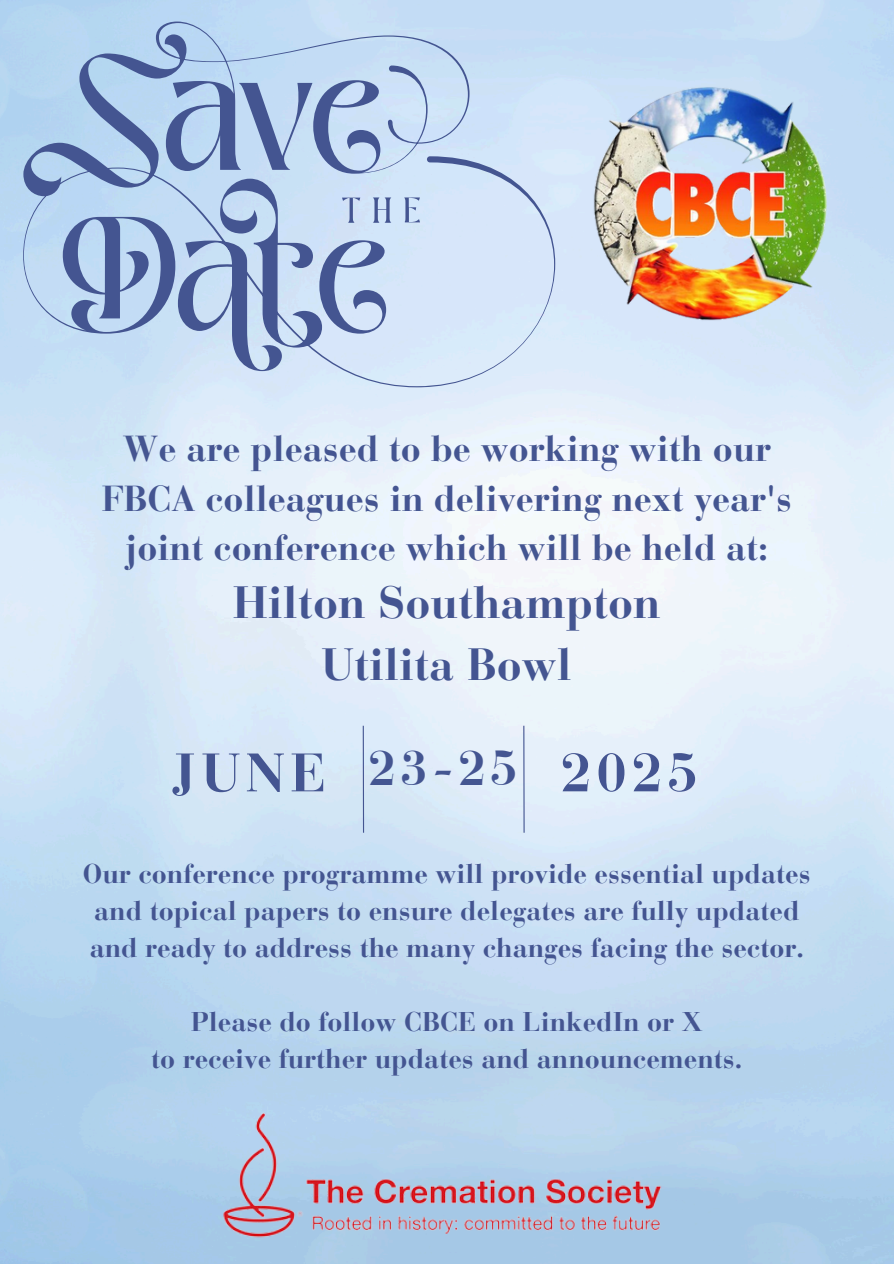
<style>
.page{position:relative;width:894px;height:1264px;background:#fff}
.page>*{position:absolute;margin:0;border:0;box-sizing:border-box;transform-origin:0 0}
.t1{font:700 53.7px "Bauer Bodoni Pro";letter-spacing:.105em;color:#445591}
.t2{font:700 48px "Bauer Bodoni Pro";color:#445591}
.t3{font:700 45px/61.8px "Bauer Bodoni Pro";color:#445591;text-align:center}
.t4{font:700 36px/49.5px "Bauer Bodoni Pro";color:#445591;text-align:center}
.t5{font:700 27px/37.2px "Bauer Bodoni Pro";color:#445591}
</style>
<div class="page">
<img style="left:0;top:0;width:893px;height:1263px">
<svg style="left:23px;top:22px;width:532px;height:365px;background:#b5cbe7"></svg>
<img style="left:216px;top:1108px;width:460px;height:131px">
<hr style="left:362px;top:725px;width:2px;height:107px;background:#445591">
<hr style="left:523px;top:725px;width:1px;height:107px;background:#445591">
<img style="left:583px;top:78px;width:253px;height:253px">
<h3 class="t4" style="left:101px;top:428px;width:691px">We are pleased to be working with our<br>FBCA colleagues in delivering next year's joint conference which will be held at:</h3>
<h3 class="t3" style="left:233px;top:576px;width:429px">Hilton Southampton<br>Utilita Bowl</h3>
<p class="t1" style="left:172px;top:751px;width:156px">JUNE</p>
<p class="t2" style="left:369px;top:750px;width:150px">23-25</p>
<p class="t1" style="left:561px;top:751px;width:138px">2025</p>
<h1 class="t5" style="left:83px;top:857px;width:729px">Our conference programme will provide essential updates and topical papers to ensure delegates are fully updated and ready to address the many changes facing the sector.</h1>
<p class="t5" style="left:191px;top:1006px;width:513px">Please do follow CBCE on LinkedIn or X</p>
<p class="t5" style="left:151px;top:1043px;width:592px">to receive further updates and announcements.</p>
</div>
